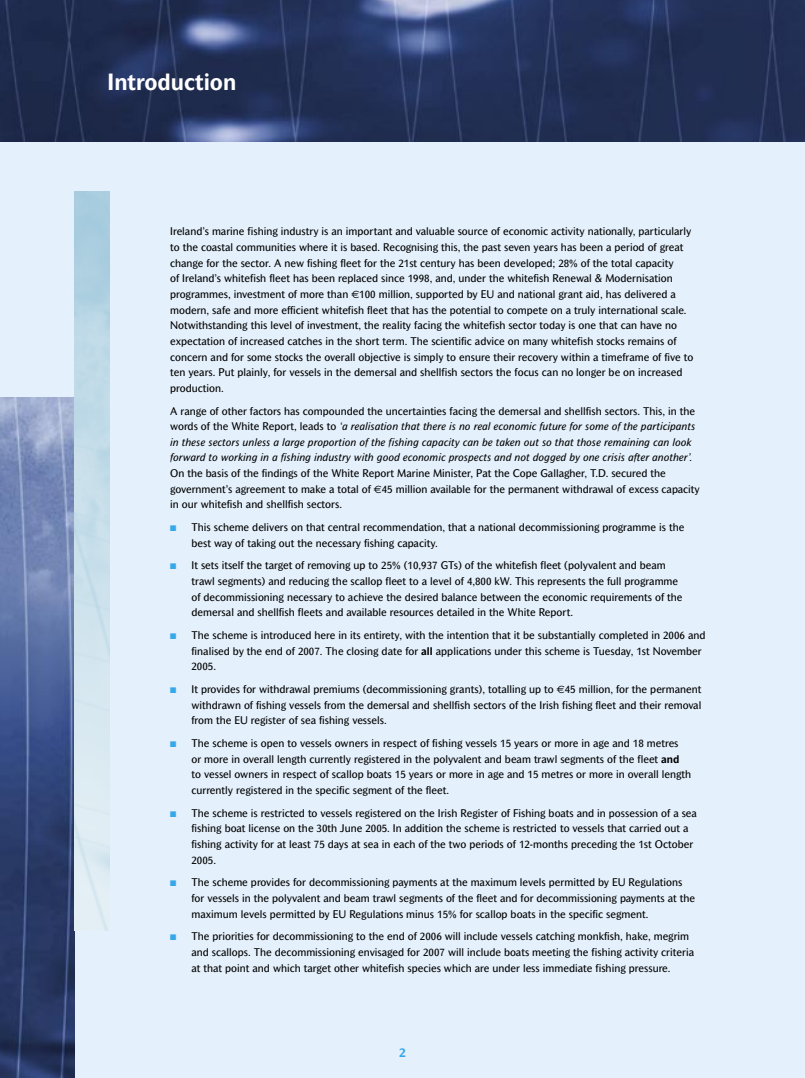
<style>
.page{position:relative;width:805px;height:1078px;background:#fff}
.page>*{position:absolute;margin:0;border:0;box-sizing:border-box;transform-origin:0 0}
.t1{font:700 22.5px "Mahsuri Sans";color:#fff}
.t2{font:700 12.5px "Mahsuri Sans";color:#36a7e9}
.t3{font:10.62px/15.6px "Mahsuri Sans";color:#000}
.s1{font-family:"Euro Sans"}
.s2{font-style:italic}
.s3{color:#36a7e9}
.s4{font-weight:700}
</style>
<div class="page">
<div style="left:0;top:0;width:804px;height:1077px;background:#e4f0fb"></div>
<img style="left:0;top:397px;width:74px;height:680px">
<img style="left:0;top:0;width:804px;height:142px">
<p class="t1" style="left:108px;top:68px;width:130px">Introduction</p>
<p class="t3" style="left:170px;top:224px;width:524px">Ireland’s marine fishing industry is an important and valuable source of economic activity nationally, particularly to the coastal communities where it is based. Recognising this, the past seven years has been a period of great change for the sector. A new fishing fleet for the 21st century has been developed; 28% of the total capacity<br>of Ireland’s whitefish fleet has been replaced since 1998, and, under the whitefish Renewal &amp; Modernisation programmes, investment of more than <span class="s1">€</span>100 million, supported by EU and national grant aid, has delivered a modern, safe and more efficient whitefish fleet that has the potential to compete on a truly international scale.<br>Notwithstanding this level of investment, the reality facing the whitefish sector today is one that can have no expectation of increased catches in the short term. The scientific advice on many whitefish stocks remains of concern and for some stocks the overall objective is simply to ensure their recovery within a timeframe of five to ten years. Put plainly, for vessels in the demersal and shellfish sectors the focus can no longer be on increased production.</p>
<p class="t3" style="left:170px;top:403px;width:531px">A range of other factors has compounded the uncertainties facing the demersal and shellfish sectors. This, in the words of the White Report, leads to <span class="s2">‘a realisation that there is no real economic future for some of the participants in these sectors unless a large proportion of the fishing capacity can be taken out so that those remaining can look forward to working in a fishing industry with good economic prospects and not dogged by one crisis after another’.<br></span>On the basis of the findings of the White Report Marine Minister, Pat the Cope Gallagher, T.D. secured the government’s agreement to make a total of <span class="s1">€</span>45 million available for the permanent withdrawal of excess capacity in our whitefish and shellfish sectors.</p>
<p class="t3" style="left:191px;top:519px;width:494px;text-indent:-21px"><span class="s3">■</span> This scheme delivers on that central recommendation, that a national decommissioning programme is the best way of taking out the necessary fishing capacity.</p>
<p class="t3" style="left:191px;top:557px;width:492px;text-indent:-21px"><span class="s3">■</span> It sets itself the target of removing up to 25% (10,937 GTs) of the whitefish fleet (polyvalent and beam trawl segments) and reducing the scallop fleet to a level of 4,800 kW. This represents the full programme of decommissioning necessary to achieve the desired balance between the economic requirements of the demersal and shellfish fleets and available resources detailed in the White Report.</p>
<p class="t3" style="left:191px;top:627px;width:515px;text-indent:-21px"><span class="s3">■</span> The scheme is introduced here in its entirety, with the intention that it be substantially completed in 2006 and finalised by the end of 2007. The closing date for <span class="s4">all</span> applications under this scheme is Tuesday, 1st November<br>2005.</p>
<p class="t3" style="left:191px;top:681px;width:511px;text-align:justify;text-indent:-21px"><span class="s3">■</span> It provides for withdrawal premiums (decommissioning grants), totalling up to <span class="s1">€</span>45 million, for the permanent withdrawn of fishing vessels from the demersal and shellfish sectors of the Irish fishing fleet and their removal from the EU register of sea fishing vessels.</p>
<p class="t3" style="left:191px;top:735px;width:501px;text-indent:-21px"><span class="s3">■</span> The scheme is open to vessels owners in respect of fishing vessels 15 years or more in age and 18 metres<br>or more in overall length currently registered in the polyvalent and beam trawl segments of the fleet <span class="s4">and </span>to vessel owners in respect of scallop boats 15 years or more in age and 15 metres or more in overall length currently registered in the specific segment of the fleet.</p>
<p class="t3" style="left:191px;top:804px;width:507px;text-indent:-21px"><span class="s3">■</span> The scheme is restricted to vessels registered on the Irish Register of Fishing boats and in possession of a sea fishing boat license on the 30th June 2005. In addition the scheme is restricted to vessels that carried out a fishing activity for at least 75 days at sea in each of the two periods of 12-months preceding the 1st October 2005.</p>
<p class="t3" style="left:191px;top:874px;width:505px;text-indent:-21px"><span class="s3">■</span> The scheme provides for decommissioning payments at the maximum levels permitted by EU Regulations for vessels in the polyvalent and beam trawl segments of the fleet and for decommissioning payments at the maximum levels permitted by EU Regulations minus 15% for scallop boats in the specific segment.</p>
<p class="t3" style="left:191px;top:928px;width:504px;text-indent:-21px"><span class="s3">■</span> The priorities for decommissioning to the end of 2006 will include vessels catching monkfish, hake, megrim and scallops. The decommissioning envisaged for 2007 will include boats meeting the fishing activity criteria at that point and which target other whitefish species which are under less immediate fishing pressure.</p>
<p class="t2" style="left:399px;top:1044px;width:8px">2</p>
</div>
